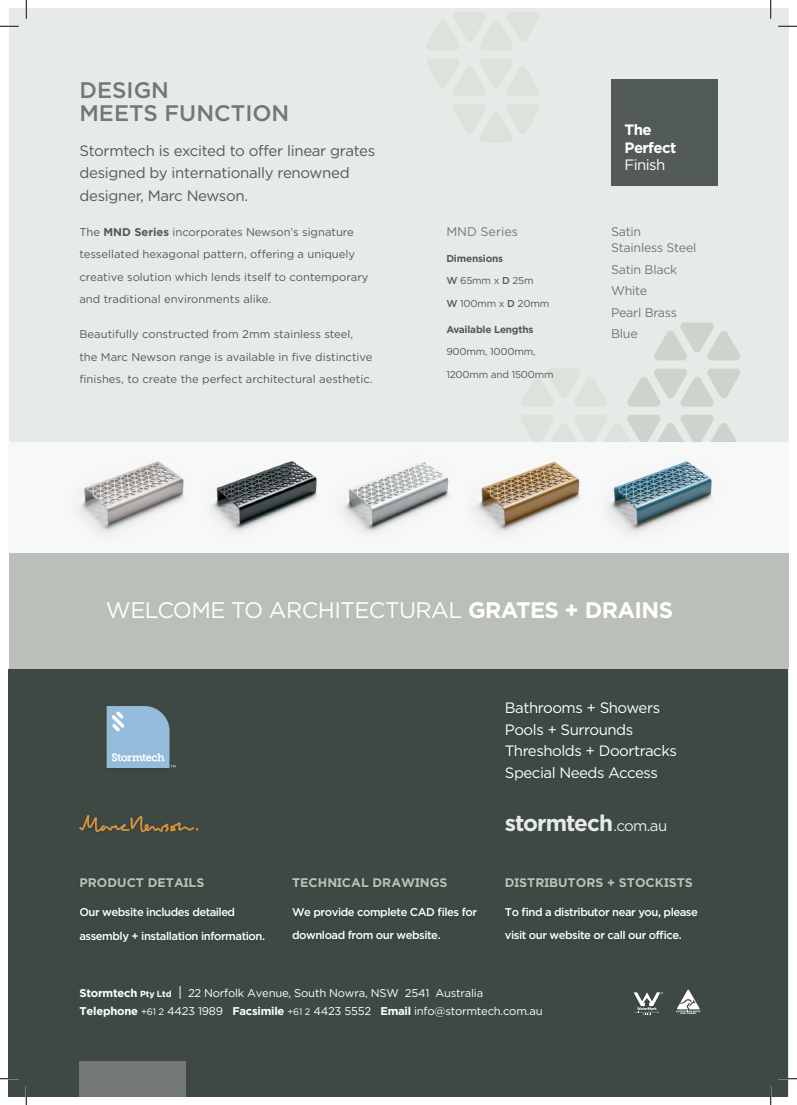
<style>
.page{position:relative;width:797px;height:1105px;background:#fff}
.page>*{position:absolute;margin:0;border:0;box-sizing:border-box;transform-origin:0 0}
.t1{font:22.5px "Gotham";letter-spacing:-.025em;color:#fff}
.t2{font:500 22.5px/22.5px "Gotham";color:#747874}
.t3{font:700 22.5px "Gotham";letter-spacing:-.04em;color:#e7ebe7}
.t4{font:700 22.5px "Gotham";color:#fff}
.t5{font:15px/22.5px "Gotham";letter-spacing:-.02em;color:#535a5a}
.t6{font:15px/21.5px "Gotham";letter-spacing:-.03em;color:#fff}
.t7{font:15px/17.5px "Stormtech Gotham Bold";letter-spacing:-.04em;color:#fff}
.t8{font:12.5px/21.5px "Gotham";letter-spacing:-.02em;color:#747874}
.t9{font:12.5px "Stormtech Gotham Bold";color:#bbbfb9}
.t10{font:11.25px/22.5px "Gotham";color:#535a5a}
.t11{font:11.25px/22.5px "Stormtech Gotham Medium";letter-spacing:-.04em;color:#fff}
.t12{font:11.25px/17.5px "Stormtech Gotham Book";letter-spacing:-.02em;color:#fff}
.t13{font:10px "Gotham";letter-spacing:-.02em;color:#535a5a}
.t14{font:700 10px "Gotham";letter-spacing:-.02em;color:#535a5a}
.s1{font-weight:700}
.s2{font-weight:500}
.s3{font-weight:400;font-size:15px}
.s4{font-family:"Stormtech Gotham Bold"}
.s5{font-family:"Stormtech Gotham Bold";font-size:8.75px}
.s6{font-size:13.75px}
.s7{font-size:9.38px}
</style>
<div class="page">
<div style="left:9px;top:9px;width:779px;height:1087px;background:#e7ebe7"></div>
<svg style="left:627px;top:369px;width:113px;height:38px"></svg>
<svg style="left:654px;top:322px;width:86px;height:38px"></svg>
<svg style="left:520px;top:415px;width:220px;height:28px"></svg>
<div style="left:9px;top:669px;width:778px;height:427px;background:#3d4942"></div>
<img style="left:79px;top:706px;width:120px;height:126px">
<div style="left:79px;top:1061px;width:107px;height:35px;background:#747874"></div>
<div style="left:611px;top:79px;width:106px;height:107px;background:#535a5a"></div>
<div style="left:9px;top:552px;width:779px;height:117px;background:#bbbfb9"></div>
<svg style="left:676px;top:990px;width:24px;height:24px"></svg>
<svg style="left:633px;top:992px;width:30px;height:23px"></svg>
<img style="left:9px;top:443px;width:779px;height:109px">
<svg style="left:0;top:25px;width:19px;height:2px"></svg>
<svg style="left:778px;top:25px;width:19px;height:2px"></svg>
<svg style="left:0;top:1078px;width:19px;height:1px"></svg>
<svg style="left:778px;top:1078px;width:19px;height:1px"></svg>
<svg style="left:25px;top:0;width:2px;height:19px"></svg>
<svg style="left:25px;top:1086px;width:2px;height:19px"></svg>
<svg style="left:770px;top:0;width:1px;height:19px"></svg>
<svg style="left:770px;top:1086px;width:1px;height:19px"></svg>
<h1 class="t2" style="left:79px;top:78px;width:211px">DESIGN<br>MEETS FUNCTION</h1>
<h2 class="t5" style="left:79px;top:139px;width:297px">Stormtech is excited to offer linear grates designed by internationally renowned designer, Marc Newson.</h2>
<p class="t10" style="left:79px;top:220px;width:290px">The <span class="s1">MND Series</span> incorporates Newson’s signature tessellated hexagonal pattern, offering a uniquely creative solution which lends itself to contemporary and traditional environments alike.</p>
<p class="t10" style="left:79px;top:323px;width:295px">Beautifully constructed from 2mm stainless steel, the Marc Newson range is available in five distinctive finishes, to create the perfect architectural aesthetic.</p>
<p class="t8" style="left:446px;top:220px;width:73px">MND Series</p>
<p class="t14" style="left:446px;top:252px;width:58px">Dimensions</p>
<p class="t13" style="left:446px;top:275px;width:89px"><span class="s2">W</span> 65mm x <span class="s2">D</span> 25m</p>
<p class="t13" style="left:446px;top:298px;width:104px"><span class="s2">W</span> 100mm x <span class="s2">D</span> 20mm</p>
<p class="t14" style="left:446px;top:323px;width:89px">Available Lengths</p>
<p class="t13" style="left:446px;top:346px;width:91px">900mm, 1000mm,</p>
<p class="t13" style="left:446px;top:369px;width:109px">1200mm and 1500mm</p>
<h2 class="t7" style="left:624px;top:121px;width:53px">The<br>Perfect</h2>
<h2 class="t6" style="left:624px;top:154px;width:42px">Finish</h2>
<p class="t8" style="left:611px;top:223px;width:87px;line-height:16.2px">Satin<br>Stainless Steel</p>
<p class="t8" style="left:611px;top:258px;width:68px">Satin Black<br>White<br>Pearl Brass<br>Blue</p>
<h1 class="t1" style="left:106px;top:597px;width:395px">Welcom e to Architectural <span class="s1">Grates</span></h1>
<h1 class="t4" style="left:564px;top:597px;width:52px">+ Drains</h1>
<h2 class="t6" style="left:505px;top:697px;width:174px">Bathrooms + Showers<br>Pools + Surrounds<br>Thresholds + Doortracks<br>Special Needs Access</h2>
<p class="t9" style="left:79px;top:875px;width:126px">PRODUCT DETAILS</p>
<p class="t11" style="left:79px;top:900px;width:187px;line-height:23.8px">Our website includes detailed assembly + installation information.</p>
<p class="t9" style="left:292px;top:875px;width:54px">Technical</p>
<p class="t9" style="left:372px;top:875px;width:75px">Drawings</p>
<p class="t11" style="left:292px;top:901px;width:186px">We provide complete CAD files for download from our website.</p>
<h1 class="t3" style="left:505px;top:810px;width:164px">stormtech<span class="s3">.com.au</span></h1>
<p class="t9" style="left:505px;top:875px;width:133px">DISTRIBUTORS + Stoc</p>
<p class="t9" style="left:655px;top:875px;width:18px">kists</p>
<p class="t11" style="left:505px;top:901px;width:195px">To find a distributor near you, please visit our website or call our office.</p>
<p class="t12" style="left:79px;top:984px;width:464px"><span class="s4">Stormtech</span> <span class="s5">Pty Ltd</span> <span class="s6">|</span> 22 Norfolk Avenue, South Nowra, NSW 2541 Australia<br><span class="s4">Telephone</span> <span class="s7">+61 2</span> 4423 1989 <span class="s4">Facsimile</span> <span class="s7">+61 2</span> 4423 5552 <span class="s4">Email</span> info@stormtech.com.au</p>
</div>
